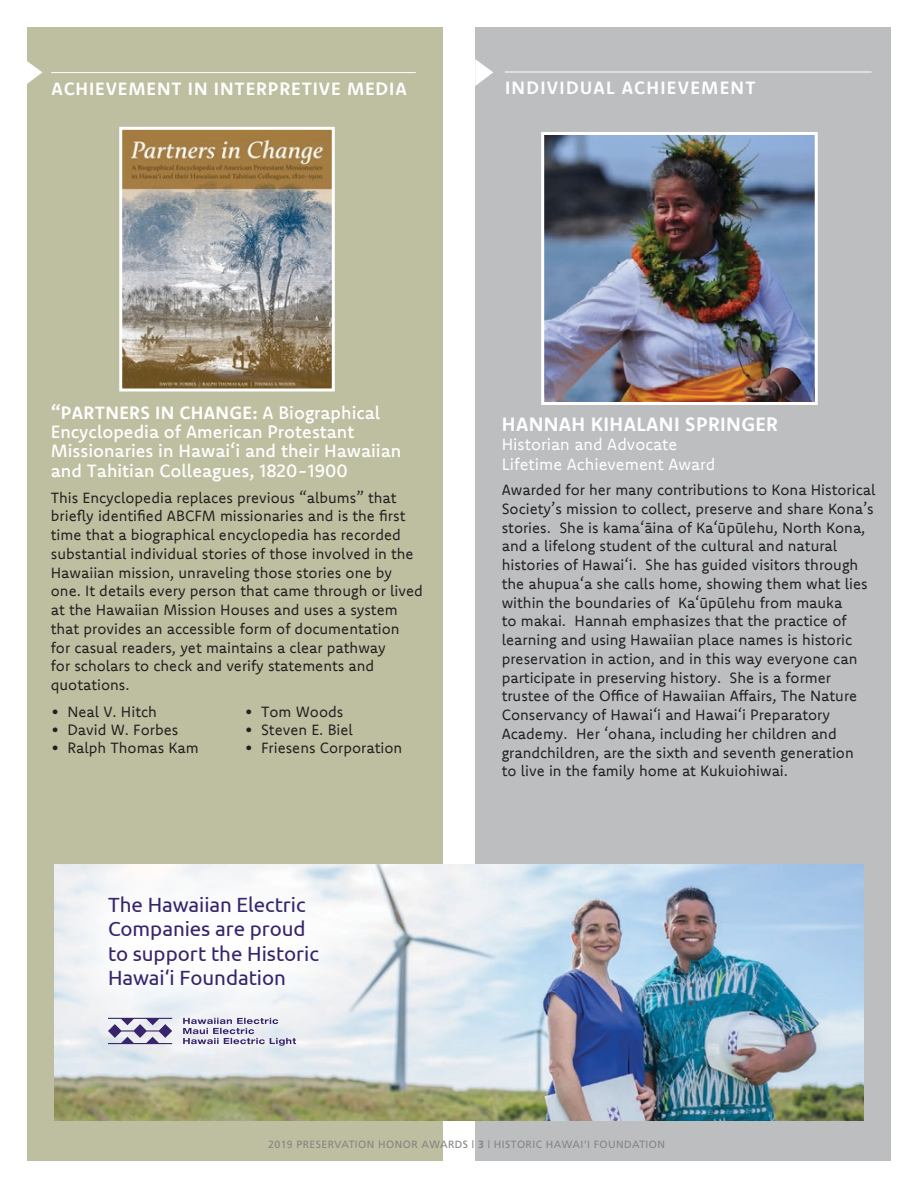
<style>
.page{position:relative;width:918px;height:1188px;background:#fff}
.page>*{position:absolute;margin:0;border:0;box-sizing:border-box;transform-origin:0 0}
.t1{font:20.55px/24.5px "Ubuntu";color:#37246c}
.t2{font:700 19.5px "Komet";letter-spacing:.02em;color:#fff}
.t3{font:500 18px/19.5px "Komet";color:#fff}
.t4{font:700 18px "Komet";letter-spacing:.05em;color:#fff}
.t5{font:700 18px "Komet";letter-spacing:.07em;color:#fff}
.t6{font:16.5px/19.5px "Komet";color:#fff}
.t7{font:15px/18.8px "Komet";color:#231f20}
.t8{font:10.5px "Frutiger";letter-spacing:.04em;color:#858583}
.s1{font-weight:700}
</style>
<div class="page">
<div style="left:475px;top:27px;width:416px;height:1134px;background:#bcbec0"></div>
<div style="left:27px;top:27px;width:416px;height:1134px;background:#bebea0"></div>
<img style="left:54px;top:864px;width:810px;height:256px">
<svg style="left:54px;top:864px;width:336px;height:194px;background:#f2f4f6"></svg>
<svg style="left:108px;top:1018px;width:64px;height:26px;background:#aaa5c1"></svg>
<svg style="left:183px;top:1018px;width:113px;height:28px;background:#c3c1d4"></svg>
<hr style="left:51px;top:72px;width:365px;height:1px;background:#fff">
<img style="left:123px;top:131px;width:208px;height:257px">
<div style="left:119px;top:127px;width:216px;height:265px;border:3px solid #fff"></div>
<img style="left:545px;top:136px;width:269px;height:265px">
<div style="left:541px;top:132px;width:277px;height:273px;border:3px solid #fff"></div>
<hr style="left:505px;top:72px;width:367px;height:1px;background:#fff">
<svg style="left:475px;top:59px;width:18px;height:27px"></svg>
<svg style="left:27px;top:61px;width:15px;height:23px"></svg>
<p class="t4" style="left:51px;top:76px;width:357px">ACHIEVEMENT IN INTERPRETIVE MEDIA</p>
<p class="t5" style="left:505px;top:76px;width:252px">INDIVIDUAL ACHIEVEMENT</p>
<p class="t3" style="left:51px;top:402px;width:352px"><span class="s1">“PARTNERS IN CHANGE:</span> A Biographical Encyclopedia of American Protestant Missionaries in Hawai‘i and their Hawaiian and Tahitian Colleagues, 1820-1900</p>
<p class="t7" style="left:51px;top:488px;width:374px">This Encyclopedia replaces previous “albums” that briefly identified ABCFM missionaries and is the first time that a biographical encyclopedia has recorded substantial individual stories of those involved in the Hawaiian mission, unraveling those stories one by one. It details every person that came through or lived at the Hawaiian Mission Houses and uses a system that provides an accessible form of documentation<br>for casual readers, yet maintains a clear pathway<br>for scholars to check and verify statements and quotations.</p>
<p class="t7" style="left:51px;top:702px;width:108px">• Neal V. Hitch</p>
<p class="t7" style="left:51px;top:720px;width:129px">• David W. Forbes</p>
<p class="t7" style="left:51px;top:738px;width:149px">• Ralph Thomas Kam</p>
<p class="t7" style="left:245px;top:702px;width:100px">• Tom Woods</p>
<p class="t7" style="left:245px;top:720px;width:110px">• Steven E. Biel</p>
<p class="t7" style="left:245px;top:738px;width:159px">• Friesens Corporation</p>
<h1 class="t1" style="left:108px;top:892px;width:212px">The Hawaiian Electric<br>Companies are proud to support the Historic<br>Hawai‘i Foundation</h1>
<h2 class="t2" style="left:502px;top:411px;width:278px">HANNAH KIHALANI SPRINGER</h2>
<p class="t6" style="left:502px;top:434px;width:215px">Historian and Advocate<br>Lifetime Achievement Award</p>
<p class="t7" style="left:502px;top:480px;width:375px">Awarded for her many contributions to Kona Historical Society’s mission to collect, preserve and share Kona’s stories. She is kama‘āina of Ka‘ūpūlehu, North Kona, and a lifelong student of the cultural and natural histories of Hawai‘i. She has guided visitors through the ahupua‘a she calls home, showing them what lies within the boundaries of Ka‘ūpūlehu from mauka<br>to makai. Hannah emphasizes that the practice of learning and using Hawaiian place names is historic preservation in action, and in this way everyone can participate in preserving history. She is a former trustee of the Office of Hawaiian Affairs, The Nature Conservancy of Hawai‘i and Hawai‘i Preparatory Academy. Her ‘ohana, including her children and grandchildren, are the sixth and seventh generation<br>to live in the family home at Kukuiohiwai.</p>
<p class="t8" style="left:268px;top:1139px;width:398px">2019 PRESERVATION HONOR AWARDS | <span class="s1">3</span> | HISTORIC HAWAI‘I FOUNDATION</p>
</div>
